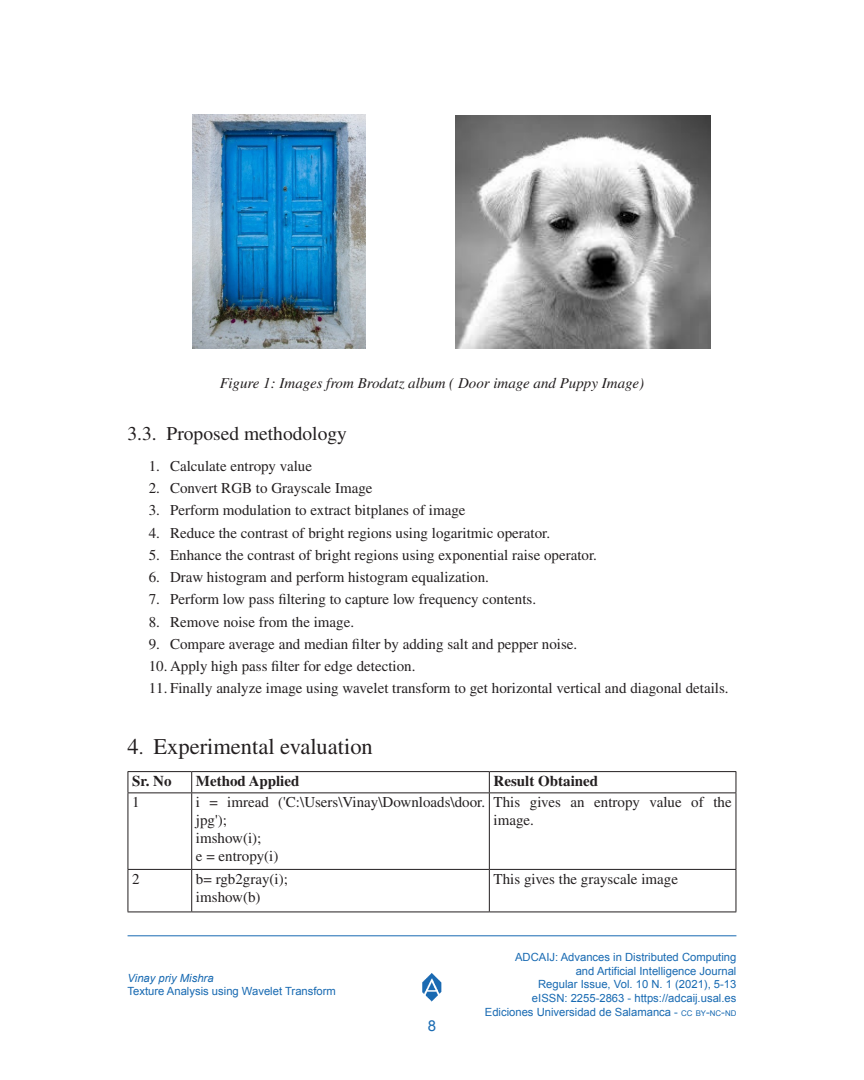
<style>
.page{position:relative;width:864px;height:1080px;background:#fff}
.page>*{position:absolute;margin:0;border:0;box-sizing:border-box;transform-origin:0 0}
.t1{font:22.5px "Times LT Std";color:#231f20}
.t2{font:19.5px "Times LT Std";color:#231f20}
.t3{font:15px/18px "Times LT Std";color:#231f20}
.t4{font:italic 15px "Times LT Std";color:#231f20}
.t5{font:700 15px "Times LT Std";color:#231f20}
.t6{font:15px "Arial";color:#186ab2}
.t7{font:11.25px/14px "Arial";color:#186ab2;text-align:right}
.t8{font:italic 11.25px "Arial";color:#186ab2}
.s1{font-size:19.5px}
.s2{font-size:7.8px}
.s3{font-style:inherit}
</style>
<div class="page">
<img style="left:422px;top:973px;width:20px;height:29px">
<hr style="left:128px;top:935px;width:608px;height:1px;background:#186ab2">
<img style="left:193px;top:115px;width:172px;height:234px">
<img style="left:455px;top:115px;width:256px;height:233px">
<hr style="left:128px;top:771px;width:64px;height:1px;background:#231f20">
<svg style="left:128px;top:772px;width:1px;height:20px"></svg>
<hr style="left:192px;top:771px;width:297px;height:1px;background:#231f20">
<svg style="left:191px;top:772px;width:1px;height:20px"></svg>
<hr style="left:489px;top:771px;width:247px;height:1px;background:#231f20">
<svg style="left:489px;top:772px;width:1px;height:20px"></svg>
<svg style="left:736px;top:772px;width:1px;height:20px"></svg>
<hr style="left:128px;top:792px;width:64px;height:1px;background:#231f20">
<hr style="left:128px;top:793px;width:1px;height:76px;background:#231f20">
<hr style="left:192px;top:792px;width:297px;height:1px;background:#231f20">
<hr style="left:191px;top:793px;width:1px;height:76px;background:#231f20">
<hr style="left:489px;top:792px;width:247px;height:1px;background:#231f20">
<hr style="left:489px;top:793px;width:1px;height:76px;background:#231f20">
<hr style="left:736px;top:793px;width:1px;height:76px;background:#231f20">
<hr style="left:128px;top:869px;width:64px;height:1px;background:#231f20">
<hr style="left:128px;top:870px;width:1px;height:42px;background:#231f20">
<hr style="left:192px;top:869px;width:297px;height:1px;background:#231f20">
<hr style="left:191px;top:870px;width:1px;height:42px;background:#231f20">
<hr style="left:489px;top:869px;width:247px;height:1px;background:#231f20">
<hr style="left:489px;top:870px;width:1px;height:42px;background:#231f20">
<hr style="left:736px;top:870px;width:1px;height:42px;background:#231f20">
<hr style="left:128px;top:912px;width:64px;height:1px;background:#231f20">
<hr style="left:192px;top:912px;width:297px;height:1px;background:#231f20">
<hr style="left:489px;top:912px;width:247px;height:1px;background:#231f20">
<p class="t4" style="left:220px;top:375px;width:426px">Figure 1: Images from Brodatz album ( Door image and Puppy Image)</p>
<h2 class="t2" style="left:128px;top:423px;width:221px">3.3. Proposed methodology</h2>
<p class="t3" style="left:149px;top:457px;width:165px">1. Calculate entropy value</p>
<p class="t3" style="left:149px;top:479px;width:225px">2. Convert RGB to Grayscale Image</p>
<p class="t3" style="left:149px;top:501px;width:318px">3. Perform modulation to extract bitplanes of image</p>
<p class="t3" style="left:149px;top:524px;width:403px">4. Reduce the contrast of bright regions using logaritmic operator.</p>
<p class="t3" style="left:149px;top:546px;width:450px">5. Enhance the contrast of bright regions using exponential raise operator.</p>
<p class="t3" style="left:149px;top:568px;width:342px">6. Draw histogram and perform histogram equalization.</p>
<p class="t3" style="left:149px;top:590px;width:389px">7. Perform low pass filtering to capture low frequency contents.</p>
<p class="t3" style="left:149px;top:613px;width:207px">8. Remove noise from the image.</p>
<p class="t3" style="left:149px;top:635px;width:430px">9. Compare average and median filter by adding salt and pepper noise.</p>
<p class="t3" style="left:149px;top:657px;width:268px">10. Apply high pass filter for edge detection.</p>
<p class="t3" style="left:149px;top:679px;width:581px">11. Finally analyze image using wavelet transform to get horizontal vertical and diagonal details.</p>
<h1 class="t1" style="left:128px;top:734px;width:247px">4<span class="s1">.</span> Experimental evaluation</h1>
<p class="t5" style="left:132px;top:772px;width:41px">Sr. No</p>
<p class="t5" style="left:196px;top:772px;width:105px">Method Applied</p>
<p class="t5" style="left:494px;top:772px;width:106px">Result Obtained</p>
<p class="t3" style="left:132px;top:793px;width:9px">1</p>
<p class="t3" style="left:196px;top:793px;width:291px">i = imread ('C:\Users\Vinay\Downloads\door. jpg');<br>imshow(i);<br>e = entropy(i)</p>
<p class="t3" style="left:494px;top:793px;width:240px">This gives an entropy value of the image.</p>
<p class="t3" style="left:132px;top:870px;width:9px">2</p>
<p class="t3" style="left:196px;top:870px;width:93px">b= rgb2gray(i); imshow(b)</p>
<p class="t3" style="left:494px;top:870px;width:186px">This gives the grayscale image</p>
<p class="t8" style="left:128px;top:970px;width:88px">Vinay priy Mishra</p>
<p class="t7" style="left:128px;top:984px;width:210px">Texture Analysis using Wavelet Transform</p>
<p class="t6" style="left:428px;top:1017px;width:10px">8</p>
<p class="t7" style="left:485px;top:950px;width:253px">ADCAIJ: Advances in Distributed Computing<br>and Artificial Intelligence Journal<br>Regular Issue, Vol. 10 N. 1 (2021), 5-13<br>eISSN: 2255-2863 - https://adcaij.usal.es Ediciones Universidad de Salamanca - <span class="s2">CC BY</span><span class="s3">-</span><span class="s2">NC</span><span class="s3">-</span><span class="s2">ND</span></p>
</div>
